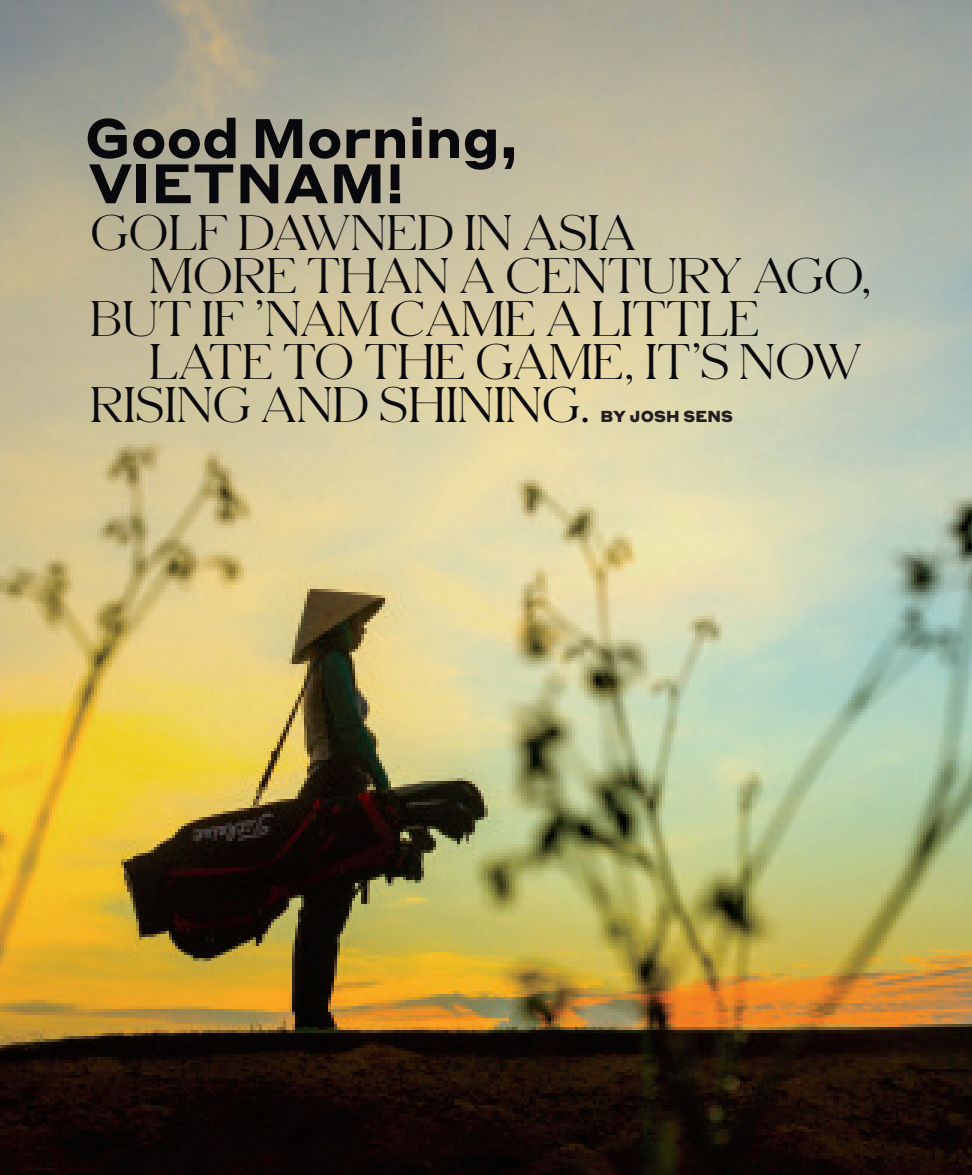
<style>
.page{position:relative;width:972px;height:1175px;background:#fff}
.page>*{position:absolute;margin:0;border:0;box-sizing:border-box;transform-origin:0 0}
.BODY_Sans_Serif{font:700 54.6px "Styrene A";color:#08080d}
.BODY_Sans_Serif-2{font:300 46.5px/43.2px "Schnyder Wide S";letter-spacing:.01em;color:#08080d}
.BODY_Sans_Serif-3{font:900 15.75px "Styrene A";letter-spacing:.01em;color:#231f20}
</style>
<div class="page">
<img style="left:0;top:0;width:972px;height:1174px">
<p class="BODY_Sans_Serif" style="left:85px;top:92px;width:435px">Good Morning,</p>
<p class="BODY_Sans_Serif" style="left:88px;top:137px;width:318px">VIETNAM!</p>
<p class="BODY_Sans_Serif-2" style="left:91px;top:210px;width:547px">GOLF DAWNED IN ASIA</p>
<p class="BODY_Sans_Serif-2" style="left:149px;top:253px;width:724px">MORE THAN A CENTURY AGO,</p>
<p class="BODY_Sans_Serif-2" style="left:91px;top:297px;width:670px">BUT IF ’NAM CAME A LITTLE</p>
<p class="BODY_Sans_Serif-2" style="left:91px;top:340px;width:773px;text-indent:59px">LATE TO THE GAME, IT’S NOW<br>RISING AND SHINING.</p>
<p class="BODY_Sans_Serif-3" style="left:601px;top:403px;width:134px">BY JOSH SENS</p>
</div>
